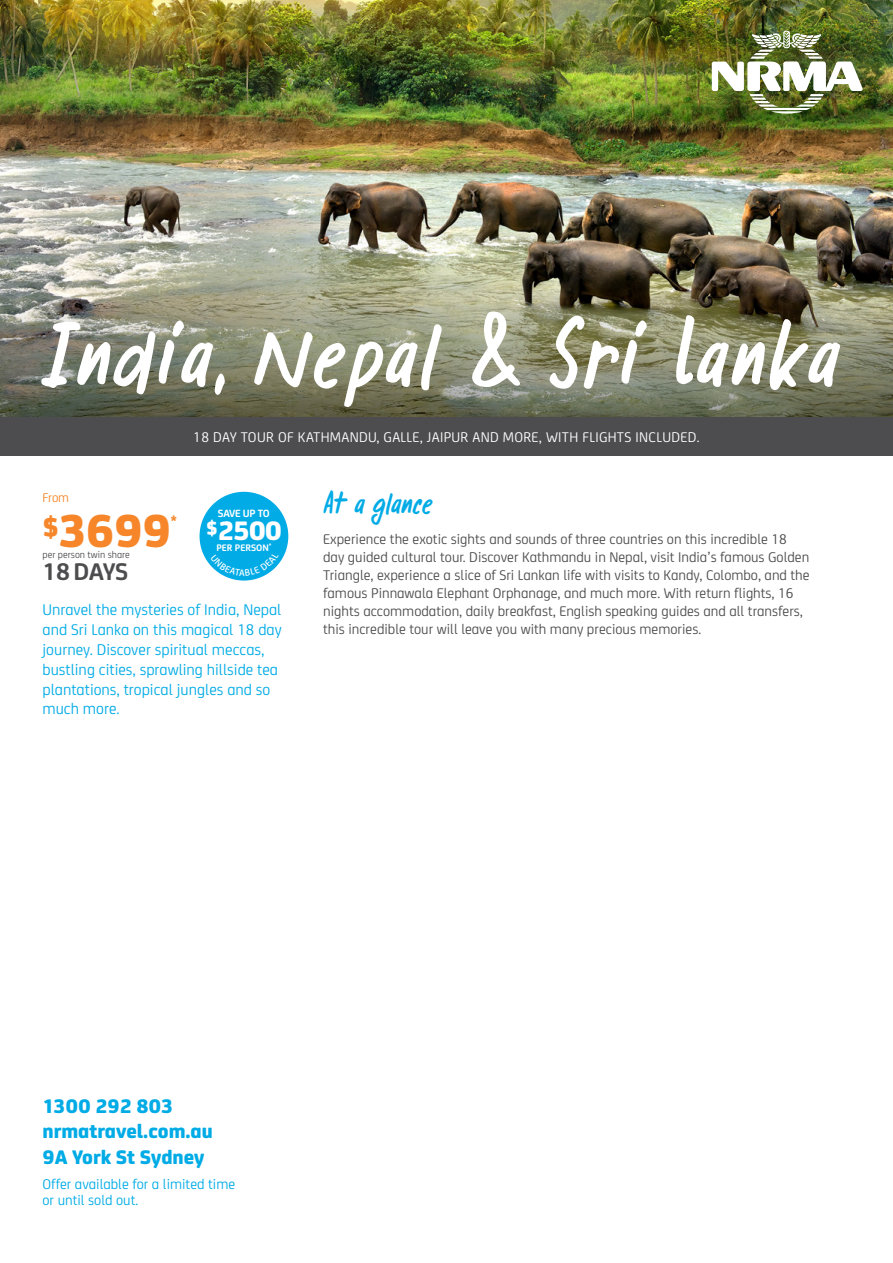
<style>
.page{position:relative;width:893px;height:1263px;background:#fff}
.page>*{position:absolute;margin:0;border:0;box-sizing:border-box;transform-origin:0 0}
.t1{font:91.5px "Pandanus";letter-spacing:-.01em;color:#fff}
.t2{font:800 49.5px "NRMA";color:#f68629}
.t3{font:30px "Pandanus";letter-spacing:-.035em;color:#00abe6}
.t4{font:800 28.5px "NRMA";color:#fff}
.t5{font:700 25.8px "NRMA";letter-spacing:-.015em;color:#4d4d4f}
.t6{font:800 21px/25.2px "NRMA";color:#00abe6}
.t7{font:16.5px/19.8px "NRMA";color:#00abe6}
.t8{font:15px/18px "NRMA";color:#4d4d4f}
.t9{font:15px "NRMA";letter-spacing:.02em;color:#fff}
.t10{font:15px/16.5px "NRMA";color:#00abe6}
.t11{font:13.5px "NRMA";color:#f68629}
.t12{font:800 13.05px "NRMA";color:#f68629}
.t13{font:700 11.25px "NRMA";letter-spacing:-.02em;color:#fff}
.t14{font:10.35px "NRMA";color:#4d4d4f}
.t15{font:700 10.05px "NRMA";color:#fff}
.s1{font-size:40.5px}
</style>
<div class="page">
<img style="left:0;top:0;width:893px;height:302px">
<svg style="left:0;top:302px;width:893px;height:115px;background:#7f8168"></svg>
<div style="left:0;top:417px;width:893px;height:38px;background:#4d4d4f"></div>
<div style="left:200px;top:492px;width:88px;height:89px;background:#00abe6;border-radius:50%"></div>
<img style="left:712px;top:31px;width:151px;height:83px">
<svg style="left:211px;top:563px;width:68px;height:13px"></svg>
<h1 class="t1" style="left:40px;top:291px;width:804px">India, Nepal &amp; Sri Lanka</h1>
<p class="t9" style="left:193px;top:426px;width:508px">18 DAY TOUR OF KATHMANDU, GALLE, JAIPUR AND MORE, WITH FLIGHTS INCLUDED.</p>
<p class="t11" style="left:43px;top:488px;width:28px">From</p>
<h2 class="t2" style="left:43px;top:492px;width:130px"><span class="s1">$</span>3699</h2>
<p class="t12" style="left:171px;top:509px;width:8px">*</p>
<p class="t14" style="left:43px;top:547px;width:89px">per person twin share</p>
<h3 class="t5" style="left:43px;top:552px;width:87px">18 DAYS</h3>
<p class="t13" style="left:218px;top:505px;width:54px">SAVE UP TO</p>
<h3 class="t4" style="left:206px;top:508px;width:77px">$2500</h3>
<p class="t15" style="left:216px;top:540px;width:57px">PER PERSON<sup>*</sup></p>
<p class="t7" style="left:43px;top:599px;width:241px">Unravel the mysteries of India, Nepal and Sri Lanka on this magical 18 day journey. Discover spiritual meccas, bustling cities, sprawling hillside tea plantations, tropical jungles and so much more.</p>
<h3 class="t3" style="left:323px;top:483px;width:112px">At a glance</h3>
<p class="t8" style="left:323px;top:529px;width:488px">Experience the exotic sights and sounds of three countries on this incredible 18 day guided cultural tour. Discover Kathmandu in Nepal, visit India’s famous Golden Triangle, experience a slice of Sri Lankan life with visits to Kandy, Colombo, and the famous Pinnawala Elephant Orphanage, and much more. With return flights, 16 nights accommodation, daily breakfast, English speaking guides and all transfers, this incredible tour will leave you with many precious memories.</p>
<h3 class="t6" style="left:43px;top:1092px;width:172px">1300 292 803 nrmatravel.com.au<br>9A York St Sydney</h3>
<p class="t10" style="left:43px;top:1174px;width:194px">Offer available for a limited time or until sold out.</p>
</div>
